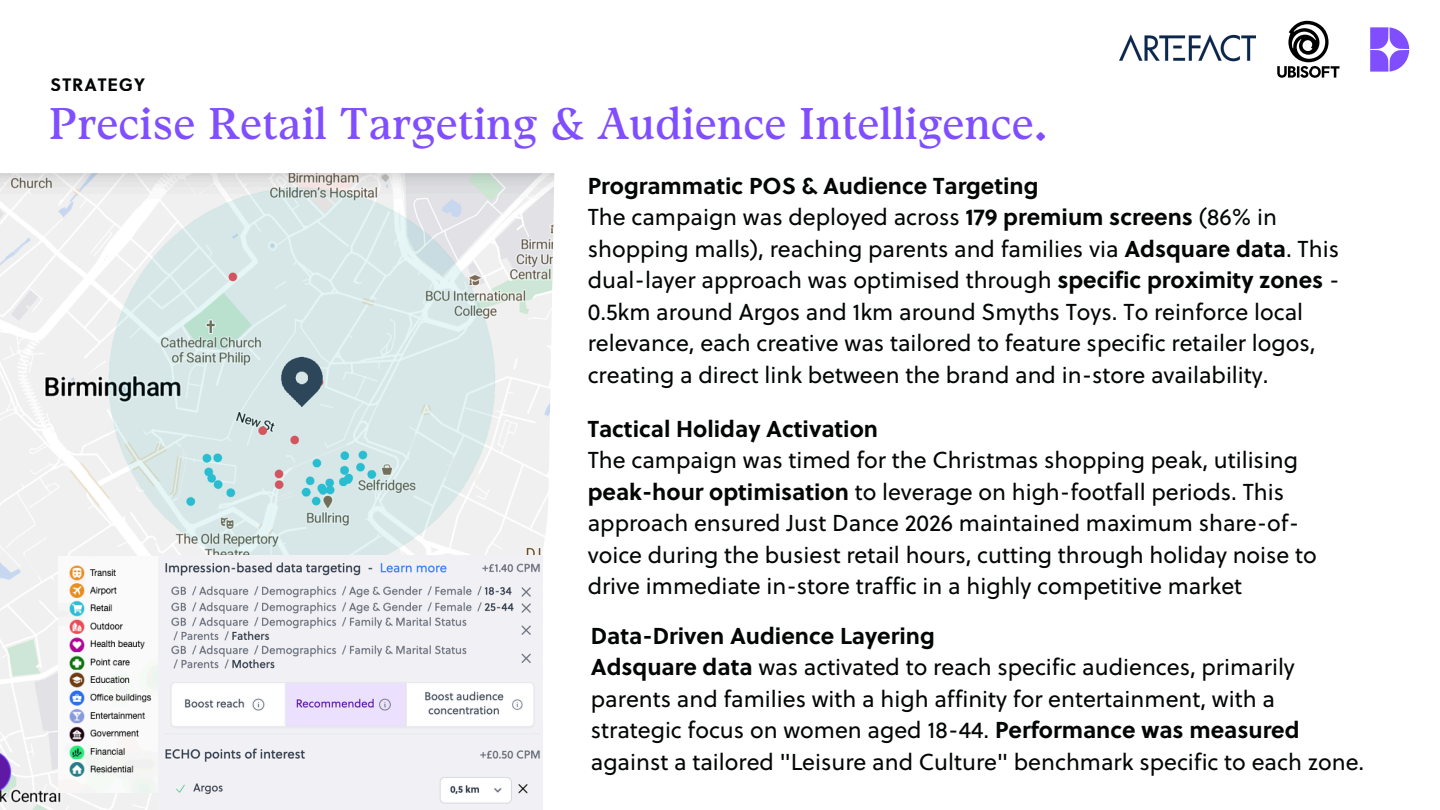
<style>
.page{position:relative;width:1440px;height:810px;background:#fff}
.page>*{position:absolute;margin:0;border:0;box-sizing:border-box;transform-origin:0 0}
.t1{font:600 44px "Gwen Text";color:#804eff}
.t2{font:23px/31.5px "Soleil";color:#040606}
.t3{font:700 18px "Soleil";letter-spacing:.05em;color:#040606}
.s1{font-weight:700}
</style>
<div class="page">
<svg style="left:1370px;top:27px;width:39px;height:45px"></svg>
<svg style="left:1277px;top:21px;width:63px;height:57px"></svg>
<img style="left:0;top:173px;width:554px;height:637px">
<img style="left:59px;top:557px;width:99px;height:236px">
<img style="left:158px;top:556px;width:385px;height:253px">
<img style="left:1119px;top:34px;width:137px;height:28px">
<p class="t3" style="left:51px;top:76px;width:96px">STRATEGY</p>
<h1 class="t1" style="left:48px;top:98px;width:1001px">Precise Retail Targeting &amp; Audience Intelligence.</h1>
<h2 class="t2" style="left:588px;top:172px;width:753px"><span class="s1">Programmatic POS &amp; Audience Targeting<br></span>The campaign was deployed across <span class="s1">179 premium screens</span> (86% in shopping malls), reaching parents and families via <span class="s1">Adsquare data</span>. This dual-layer approach was optimised through <span class="s1">specific proximity zones</span> - 0.5km around Argos and 1km around Smyths Toys. To reinforce local relevance, each creative was tailored to feature specific retailer logos, creating a direct link between the brand and in-store availability.</h2>
<h2 class="t2" style="left:588px;top:415px;width:731px"><span class="s1">Tactical Holiday Activation<br></span>The campaign was timed for the Christmas shopping peak, utilising <span class="s1">peak-hour optimisation</span> to leverage on high-footfall periods. This approach ensured Just Dance 2026 maintained maximum share-of&shy;voice during the busiest retail hours, cutting through holiday noise to drive immediate in-store traffic in a highly competitive market</h2>
<h2 class="t2" style="left:591px;top:622px;width:775px"><span class="s1">Data-Driven Audience Layering<br>Adsquare data</span> was activated to reach specific audiences, primarily parents and families with a high affinity for entertainment, with a strategic focus on women aged 18-44. <span class="s1">Performance was measured </span>against a tailored "Leisure and Culture" benchmark specific to each zone.</h2>
</div>
